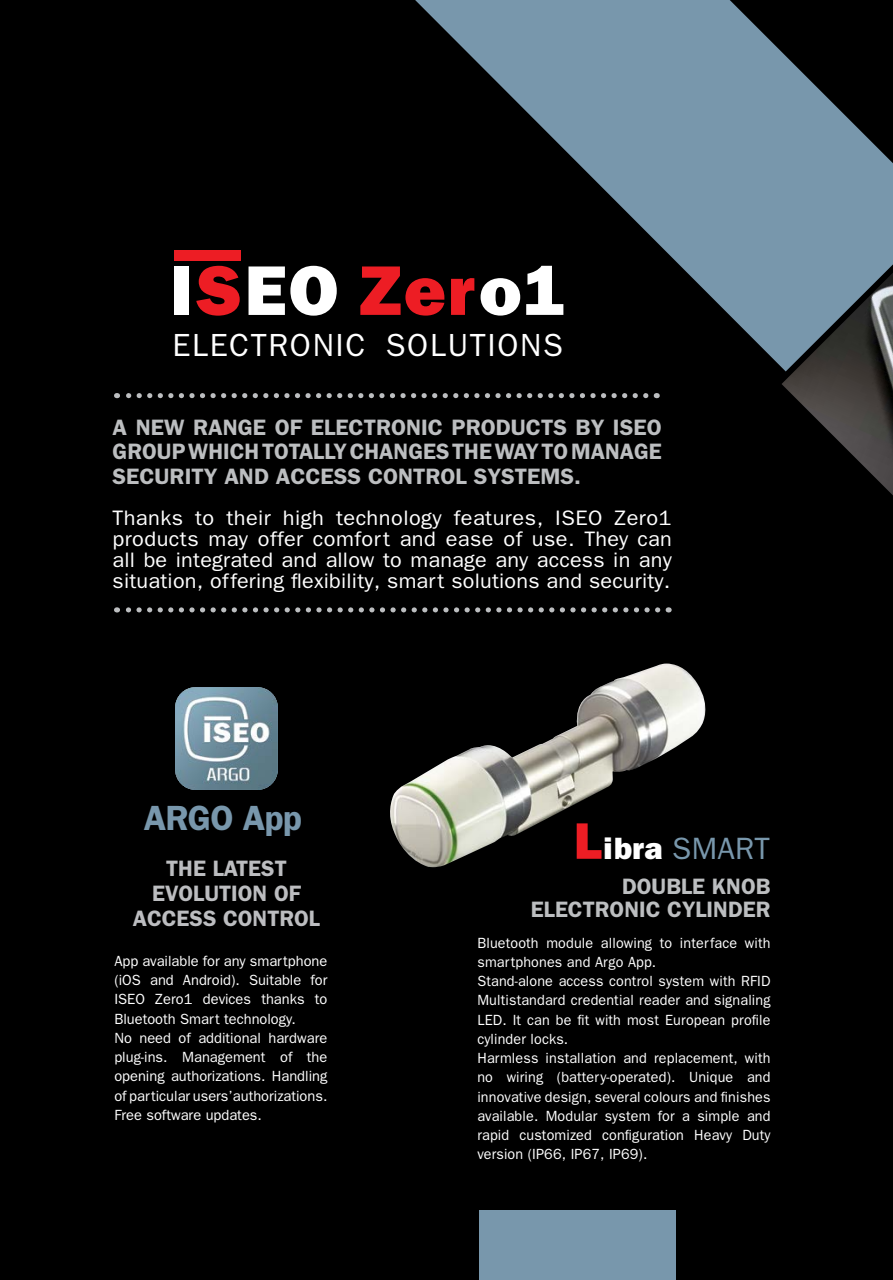
<style>
.page{position:relative;width:893px;height:1280px;background:#000}
.page>*{position:absolute;margin:0;border:0;box-sizing:border-box;transform-origin:0 0}
.t1{font:600 35.18px "Franklin Gothic";letter-spacing:-.02em;color:#7897ac}
.t2{font:32.02px "Franklin Gothic";letter-spacing:.05em;color:#fff}
.t3{font:30.97px "Franklin Gothic";letter-spacing:.01em;color:#7897ac}
.t4{font:600 22.4px/24.5px "Franklin Gothic";color:#bcbec0;text-align:right}
.t5{font:600 22.4px/24.5px "Franklin Gothic";color:#bcbdc0;text-align:center}
.t6{font:21px/21px "Franklin Gothic";letter-spacing:.01em;color:#fff;text-align:justify}
.t7{font:14.7px/19.2px "Franklin Gothic";letter-spacing:.01em;color:#fff}
.s1{font-weight:800;font-size:51.62px;color:#ed1d24}
.s2{font-weight:800;color:#fff}
</style>
<div class="page">
<div style="left:174px;top:250px;width:67px;height:10px;background:#ed1d24"></div>
<div style="left:174px;top:266px;width:15px;height:49px;background:#fff"></div>
<svg style="left:196px;top:266px;width:44px;height:50px"></svg>
<svg style="left:249px;top:266px;width:88px;height:50px"></svg>
<svg style="left:360px;top:266px;width:55px;height:49px"></svg>
<svg style="left:117px;top:607px;width:541px;height:5px"></svg>
<svg style="left:117px;top:393px;width:529px;height:5px"></svg>
<img style="left:782px;top:371px;width:111px;height:124px">
<img style="left:390px;top:663px;width:316px;height:204px">
<div style="left:479px;top:1210px;width:196px;height:70px;background:#7897ac"></div>
<svg style="left:415px;top:0;width:478px;height:371px;fill:#7897ac"></svg>
<svg style="left:175px;top:687px;width:103px;height:103px;background:#849eab"></svg>
<h2 class="t2" style="left:172px;top:326px;width:392px">ELECTRONIC SOLUTIONS</h2>
<h3 class="t4" style="left:113px;top:415px;width:551px;text-align:justify">A NEW RANGE OF ELECTRONIC PRODUCTS BY ISEO GROUP WHICH TOTALLY CHANGES THE WAY TO MANAGE SECURITY AND ACCESS CONTROL SYSTEMS.</h3>
<h3 class="t6" style="left:113px;top:508px;width:561px">Thanks to their high technology features, ISEO Zero1 products may offer comfort and ease of use. They can all be integrated and allow to manage any access in any situation, offering flexibility, smart solutions and security.</h3>
<h1 class="t1" style="left:144px;top:797px;width:160px">ARGO App</h1>
<h3 class="t5" style="left:133px;top:856px;width:189px">THE LATEST<br>EVOLUTION OF<br>ACCESS CONTROL</h3>
<p class="t7" style="left:114px;top:951px;width:215px">App available for any smartphone (iOS and Android). Suitable for<br>ISEO Zero1 devices thanks to<br>Bluetooth Smart technology.<br>No need of additional hardware plug-ins. Management of the opening authorizations. Handling of particular users’authorizations.<br>Free software updates.</p>
<h3 class="t3" style="left:574px;top:830px;width:198px"><span class="s1">L</span><span class="s2">ibra</span> SMART</h3>
<h3 class="t4" style="left:531px;top:874px;width:241px;line-height:23.1px">DOUBLE KNOB<br>ELECTRONIC CYLINDER</h3>
<p class="t7" style="left:477px;top:933px;width:295px">Bluetooth module allowing to interface with smartphones and Argo App.<br>Stand-alone access control system with RFID Multistandard credential reader and signaling LED. It can be fit with most European profile cylinder locks.<br>Harmless installation and replacement, with no wiring (battery-operated). Unique and innovative design, several colours and finishes available. Modular system for a simple and rapid customized configuration Heavy Duty version (IP66, IP67, IP69).</p>
</div>
